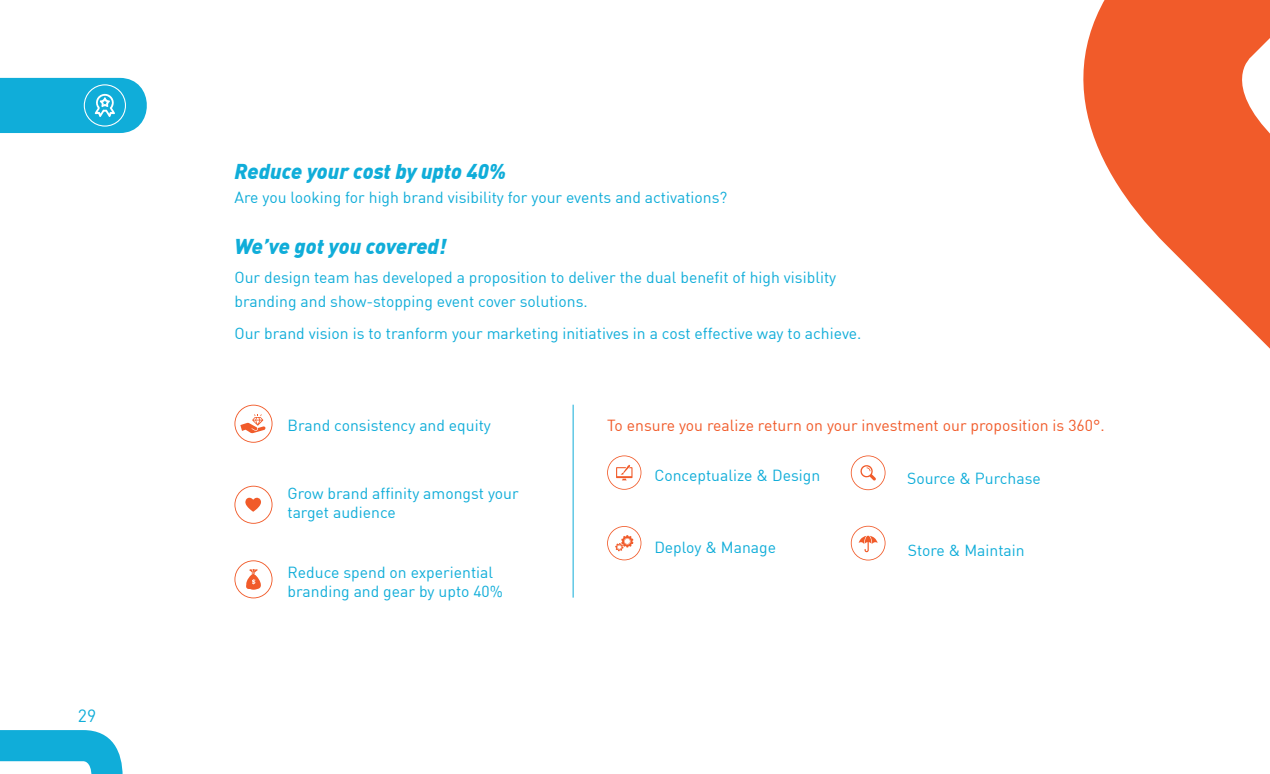
<style>
.page{position:relative;width:1270px;height:774px;background:#fff}
.page>*{position:absolute;margin:0;border:0;box-sizing:border-box;transform-origin:0 0}
.t1{font:italic 900 21px "DIN";color:#10add9}
.t2{font:17.5px "DIN";color:#10add9}
.t3{font:15.75px/18.9px "DIN";color:#10add9}
.t4{font:15.75px "DIN";color:#f15b2a}
</style>
<div class="page">
<svg style="left:1083px;top:0;width:187px;height:349px;fill:#f15b2a"></svg>
<svg style="left:0;top:730px;width:123px;height:44px"></svg>
<svg style="left:234px;top:405px;width:39px;height:38px"></svg>
<svg style="left:234px;top:486px;width:39px;height:38px"></svg>
<svg style="left:234px;top:560px;width:39px;height:38px"></svg>
<svg style="left:607px;top:455px;width:34px;height:35px"></svg>
<svg style="left:851px;top:455px;width:34px;height:35px"></svg>
<svg style="left:607px;top:526px;width:34px;height:34px"></svg>
<svg style="left:851px;top:526px;width:34px;height:34px"></svg>
<hr style="left:573px;top:405px;width:1px;height:193px;background:#10add9">
<svg style="left:0;top:78px;width:147px;height:55px"></svg>
<p class="t2" style="left:78px;top:705px;width:20px">29</p>
<h1 class="t1" style="left:234px;top:157px;width:273px">Reduce your cost by upto 40%</h1>
<p class="t3" style="left:234px;top:188px;width:494px">Are you looking for high brand visibility for your events and activations?</p>
<h1 class="t1" style="left:234px;top:233px;width:213px">We’ve got you covered!</h1>
<p class="t3" style="left:234px;top:264px;width:603px;line-height:24.5px">Our design team has developed a proposition to deliver the dual benefit of high visiblity branding and show-stopping event cover solutions.</p>
<p class="t3" style="left:234px;top:323px;width:628px">Our brand vision is to tranform your marketing initiatives in a cost effective way to achieve.</p>
<p class="t3" style="left:288px;top:416px;width:205px">Brand consistency and equity</p>
<p class="t3" style="left:288px;top:484px;width:233px">Grow brand affinity amongst your target audience</p>
<p class="t3" style="left:288px;top:562px;width:217px">Reduce spend on experiential branding and gear by upto 40%</p>
<p class="t4" style="left:607px;top:416px;width:499px">To ensure you realize return on your investment our proposition is 360°.</p>
<p class="t3" style="left:654px;top:465px;width:167px">Conceptualize &amp; Design</p>
<p class="t3" style="left:907px;top:469px;width:135px">Source &amp; Purchase</p>
<p class="t3" style="left:654px;top:537px;width:123px">Deploy &amp; Manage</p>
<p class="t3" style="left:908px;top:540px;width:118px">Store &amp; Maintain</p>
</div>
